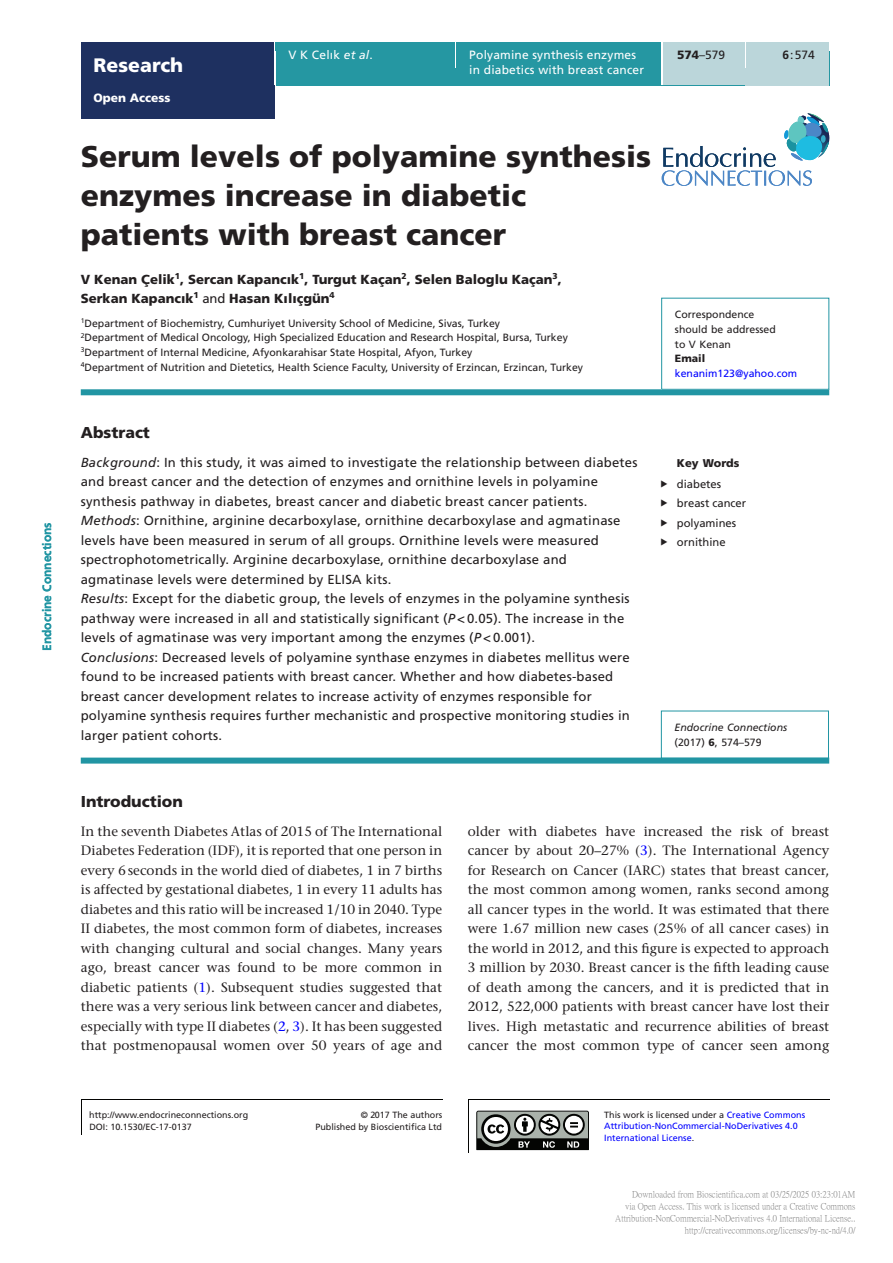
<style>
.page{position:relative;width:893px;height:1263px;background:#fff}
.page>*{position:absolute;margin:0;border:0;box-sizing:border-box;transform-origin:0 0}
.CT{font:900 30px/39px "Frutiger LT Std";color:#231f20}
.AT{font:900 19.5px "Frutiger LT Std";color:#fff}
.H1_Rule{font:900 15.75px "Frutiger LT Std";color:#231f20}
.ABS_H{font:900 15.75px "Frutiger LT Std";color:#231f20}
.TXT{font:500 13.5px/19.5px "Stone Serif Std";letter-spacing:.005em;color:#231f20;text-align:justify}
.ABS_TXT{font:13.2px/19.5px "Frutiger LT Std";letter-spacing:.015em;color:#231f20}
.AU{font:900 13.2px/19.5px "Frutiger LT Std";color:#231f20}
.Article_Title{font:12px "Frutiger LT Std";letter-spacing:.015em;color:#fff}
.TXT-2{font:12px "Frutiger LT Std";letter-spacing:-.2em;color:#fff}
.TXT-3{font:12px "Frutiger LT Std";color:#231f20}
.t1{font:700 12px "Frutiger LT Std";color:#2195a3}
.Author_Name{font:12px "Frutiger LT Std";letter-spacing:.015em;color:#fff}
.AT-2{font:900 12px "Frutiger LT Std";color:#fff}
.t2{font:11.25px "Frutiger LT Std";color:#231f20}
.Keywords_Head{font:900 11.25px "Frutiger LT Std";color:#231f20}
.Address{font:10.5px "Frutiger LT Std";color:#231f20}
.Corres{font:10.5px "Frutiger LT Std";color:#231f20}
.Corres-2{font:10.5px "Frutiger LT Std";color:#00f}
.Corres-3{font:italic 10.5px "Frutiger LT Std";color:#231f20}
.Corres-4{font:900 10.5px "Frutiger LT Std";color:#231f20}
.t3{font:9px/12px "P Ming Li U";color:rgb(0 0 0/.5);text-align:right}
.t4{font:9px/11.2px "Frutiger LT Std";color:#00f}
.TXT-4{font:9px/11.9px "Frutiger LT Std";color:#231f20;text-align:right}
.s1{font-style:italic}
.s2{font-weight:900}
.s3{font-weight:700}
.s4{font-weight:400}
.s5{color:#00f}
.s6{color:#231f20}
</style>
<div class="page">
<svg style="left:476px;top:1111px;width:113px;height:40px"></svg>
<hr style="left:81px;top:1099px;width:1px;height:36px;background:#040503">
<hr style="left:468px;top:1099px;width:1px;height:54px;background:#040503">
<hr style="left:81px;top:1099px;width:361px;height:1px;background:#040503">
<hr style="left:468px;top:1099px;width:361px;height:1px;background:#040503">
<div style="left:81px;top:389px;width:748px;height:6px;background:#2195a3"></div>
<div style="left:81px;top:758px;width:748px;height:6px;background:#2195a3"></div>
<div style="left:661px;top:298px;width:168px;height:92px;border:1px solid #2195a3"></div>
<div style="left:661px;top:711px;width:168px;height:48px;border:1px solid #2195a3"></div>
<div style="left:81px;top:43px;width:193px;height:76px;background:#1e3060"></div>
<div style="left:276px;top:51px;width:553px;height:34px;background:#2597a2"></div>
<div style="left:276px;top:43px;width:179px;height:8px;background:#2597a2"></div>
<svg style="left:455px;top:51px;width:1px;height:17px"></svg>
<div style="left:456px;top:43px;width:205px;height:42px;background:#2597a2"></div>
<hr style="left:661px;top:43px;width:2px;height:42px;background:#fff">
<div style="left:663px;top:43px;width:82px;height:42px;background:#bbd6da"></div>
<div style="left:745px;top:68px;width:84px;height:17px;background:#bbd6da"></div>
<hr style="left:745px;top:43px;width:2px;height:25px;background:#fff">
<div style="left:747px;top:43px;width:82px;height:25px;background:#bbd6da"></div>
<svg style="left:662px;top:113px;width:167px;height:73px"></svg>
<p class="t1" style="left:40px;top:651px;width:130px;rotate:-90deg">Endocrine Connections</p>
<p class="AT" style="left:94px;top:54px;width:91px">Research</p>
<p class="AT-2" style="left:94px;top:91px;width:79px">Open Access</p>
<p class="Author_Name" style="left:289px;top:48px;width:86px">V K Celık <span class="s1">et al</span>.</p>
<p class="Article_Title" style="left:469px;top:48px;width:168px">Polyamine synthesis enzymes</p>
<p class="TXT-3" style="left:677px;top:48px;width:50px"><span class="s2">574</span>–579</p>
<p class="Article_Title" style="left:469px;top:63px;width:176px">in diabetics with breast cancer</p>
<p class="TXT-2" style="left:474px;top:48px;width:175px">olyaminesynth sisenzymesin diabeticswith breastcancer</p>
<p class="TXT-3" style="left:708px;top:48px;width:18px"><span class="s3">6</span>:3</p>
<p class="TXT-3" style="left:762px;top:48px;width:50px"><span class="s2">574</span>–579</p>
<p class="TXT-3" style="left:783px;top:48px;width:34px"><span class="s3">6</span>:574</p>
<p class="CT" style="left:81px;top:136px;width:572px">Serum levels of polyamine synthesis enzymes increase in diabetic patients with breast cancer</p>
<p class="AU" style="left:81px;top:269px;width:483px">V Kenan Çelik<sup>1</sup>, Sercan Kapancık<sup>1</sup>, Turgut Kaçan<sup>2</sup>, Selen Baloglu Kaçan<sup>3</sup>,<br>Serkan Kapancık<sup>1</sup> <span class="s4">and</span> Hasan Kılıçgün<sup>4</sup></p>
<p class="Address" style="left:81px;top:317px;width:421px"><sup>1</sup>Department of Biochemistry, Cumhuriyet University School of Medicine, Sivas, Turkey</p>
<p class="Address" style="left:81px;top:331px;width:489px"><sup>2</sup>Department of Medical Oncology, High Specialized Education and Research Hospital, Bursa, Turkey</p>
<p class="Address" style="left:81px;top:346px;width:393px"><sup>3</sup>Department of Internal Medicine, Afyonkarahisar State Hospital, Afyon, Turkey</p>
<p class="Address" style="left:81px;top:361px;width:504px"><sup>4</sup>Department of Nutrition and Dietetics, Health Science Faculty, University of Erzincan, Erzincan, Turkey</p>
<p class="ABS_H" style="left:81px;top:423px;width:71px">Abstract</p>
<p class="ABS_TXT" style="left:81px;top:452px;width:558px"><span class="s1">Background</span>: In this study, it was aimed to investigate the relationship between diabetes and breast cancer and the detection of enzymes and ornithine levels in polyamine synthesis pathway in diabetes, breast cancer and diabetic breast cancer patients.</p>
<p class="ABS_TXT" style="left:81px;top:511px;width:541px"><span class="s1">Methods</span>: Ornithine, arginine decarboxylase, ornithine decarboxylase and agmatinase levels have been measured in serum of all groups. Ornithine levels were measured spectrophotometrically. Arginine decarboxylase, ornithine decarboxylase and agmatinase levels were determined by ELISA kits.</p>
<p class="ABS_TXT" style="left:81px;top:589px;width:550px"><span class="s1">Results</span>: Except for the diabetic group, the levels of enzymes in the polyamine synthesis pathway were increased in all and statistically significant (<span class="s1">P</span> &lt; 0.05). The increase in the levels of agmatinase was very important among the enzymes (<span class="s1">P</span> &lt; 0.001).</p>
<p class="ABS_TXT" style="left:81px;top:647px;width:551px"><span class="s1">Conclusions</span>: Decreased levels of polyamine synthase enzymes in diabetes mellitus were found to be increased patients with breast cancer. Whether and how diabetes-based breast cancer development relates to increase activity of enzymes responsible for polyamine synthesis requires further mechanistic and prospective monitoring studies in larger patient cohorts.</p>
<p class="Corres" style="left:675px;top:309px;width:81px">Correspondence</p>
<p class="Corres" style="left:675px;top:323px;width:102px">should be addressed</p>
<p class="Corres" style="left:675px;top:338px;width:58px">to V Kenan</p>
<p class="Corres-4" style="left:675px;top:352px;width:32px">Email</p>
<p class="Corres-2" style="left:675px;top:367px;width:124px">kenanim123@yahoo.com</p>
<p class="Keywords_Head" style="left:677px;top:456px;width:64px">Key Words</p>
<p class="t2" style="left:677px;top:477px;width:46px">diabetes</p>
<p class="t2" style="left:677px;top:497px;width:71px">breast cancer</p>
<p class="t2" style="left:677px;top:516px;width:61px">polyamines</p>
<p class="t2" style="left:677px;top:536px;width:50px">ornithine</p>
<p class="Corres-3" style="left:675px;top:721px;width:114px">Endocrine Connections</p>
<p class="Corres" style="left:675px;top:736px;width:88px">(2017) <span class="s2">6</span>, 574–579</p>
<p class="H1_Rule" style="left:81px;top:792px;width:104px">Introduction</p>
<p class="TXT" style="left:81px;top:821px;width:363px">In the seventh Diabetes Atlas of 2015 of The International Diabetes Federation (IDF), it is reported that one person in every 6seconds in the world died of diabetes, 1 in 7 births is affected by gestational diabetes, 1 in every 11 adults has diabetes and this ratio will be increased 1/10 in 2040. Type II diabetes, the most common form of diabetes, increases with changing cultural and social changes. Many years ago, breast cancer was found to be more common in diabetic patients (<span class="s5">1</span>). Subsequent studies suggested that there was a very serious link between cancer and diabetes, especially with type II diabetes (<span class="s5">2</span>, <span class="s5">3</span>). It has been suggested that postmenopausal women over 50 years of age and</p>
<p class="TXT" style="left:468px;top:821px;width:363px">older with diabetes have increased the risk of breast cancer by about 20–27% (<span class="s5">3</span>). The International Agency for Research on Cancer (IARC) states that breast cancer, the most common among women, ranks second among all cancer types in the world. It was estimated that there were 1.67 million new cases (25% of all cancer cases) in the world in 2012, and this figure is expected to approach 3 million by 2030. Breast cancer is the fifth leading cause of death among the cancers, and it is predicted that in 2012, 522,000 patients with breast cancer have lost their lives. High metastatic and recurrence abilities of breast cancer the most common type of cancer seen among</p>
<p class="TXT-4" style="left:89px;top:1109px;width:161px">http://www.endocrineconnections.org</p>
<p class="TXT-4" style="left:315px;top:1109px;width:128px">© 2017 The authors<br>Published by Bioscientifica Ltd</p>
<p class="TXT-4" style="left:89px;top:1121px;width:104px">DOI: 10.1530/EC-17-0137</p>
<p class="t4" style="left:604px;top:1109px;width:203px"><span class="s6">This work is licensed under a</span> Creative Commons<br>Attribution-NonCommercial-NoDerivatives 4.0<br>International License<span class="s6">.</span></p>
<p class="t3" style="left:615px;top:1188px;width:242px">Downloaded from Bioscientifica.com at 03/25/2025 03:23:01AM<br>via Open Access. This work is licensed under a Creative Commons Attribution-NonCommercial-NoDerivatives 4.0 International License.. http://creativecommons.org/licenses/by-nc-nd/4.0/</p>
</div>
